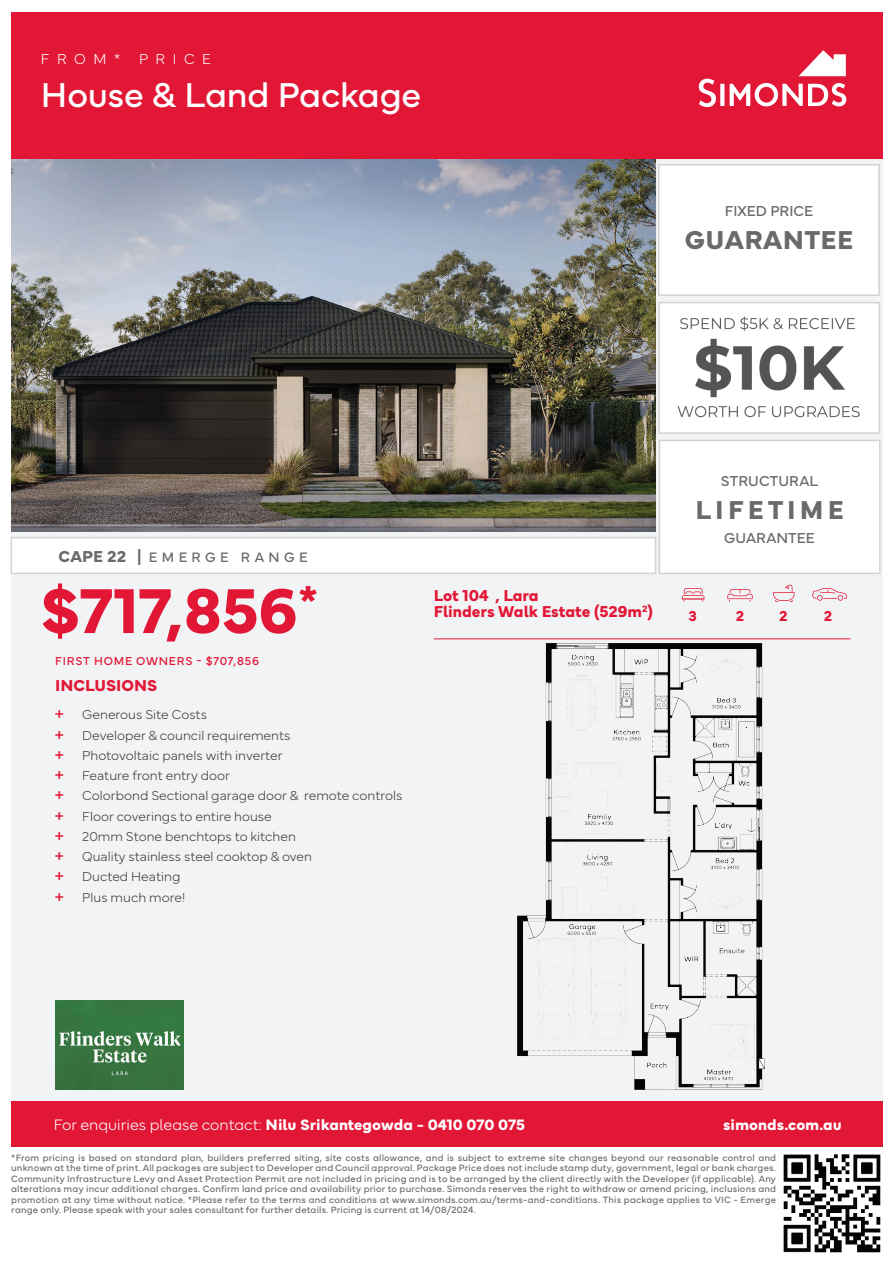
<style>
.page{position:relative;width:893px;height:1263px;background:#fff}
.page>*{position:absolute;margin:0;border:0;box-sizing:border-box;transform-origin:0 0}
.t1{font:700 66px "Mundial";color:#e21736}
.t2{font:36px "Mundial";letter-spacing:-.01em;color:#fff}
.t3{font:700 27px "Mundial";letter-spacing:.02em;color:#696a69}
.t4{font:700 27px "Mundial";letter-spacing:.155em;color:#696a69}
.t5{font:700 16.5px/16.5px "Mundial";color:#e21736}
.t6{font:700 15.75px "Mundial";color:#fff}
.t7{font:15px "Mundial";letter-spacing:.005em;color:#696a69}
.t8{font:100 15px "Mundial";letter-spacing:.505em;color:#fff}
.t9{font:700 15px "Mundial";color:#e21736}
.t10{font:14.25px "Mundial";letter-spacing:.31em;color:#696a69}
.t11{font:100 13.5px/20.2px "Mundial";color:#3e3e3f}
.t12{font:12px "Mundial";letter-spacing:.065em;color:#e21736}
.t13{font:9.6px/10.5px "Mundial";letter-spacing:.015em;color:#6d6e70;text-align:justify}
.s1{font-weight:700;font-size:16.5px}
.s2{font-weight:700;font-size:15px}
.s3{font-weight:400;font-size:15px;color:#e21736}
.s4{font-weight:100}
</style>
<div class="page">
<div style="left:11px;top:54px;width:872px;height:1076px;background:#f2f3f4"></div>
<img style="left:11px;top:158px;width:644px;height:373px">
<img style="left:783px;top:1154px;width:98px;height:99px">
<img style="left:55px;top:1000px;width:129px;height:89px">
<div style="left:11px;top:1101px;width:872px;height:46px;background:#e21736"></div>
<div style="left:658px;top:302px;width:222px;height:132px;border:2px solid #d1d2d4"></div>
<div style="left:659px;top:165px;width:220px;height:130px;background:#fff"></div>
<div style="left:658px;top:164px;width:222px;height:132px;border:2px solid #d1d2d4"></div>
<div style="left:659px;top:440px;width:221px;height:133px;background:#fff"></div>
<div style="left:659px;top:440px;width:222px;height:134px;border:2px solid #d1d2d4"></div>
<div style="left:11px;top:12px;width:872px;height:146px;background:#e21736"></div>
<svg style="left:699px;top:50px;width:147px;height:57px"></svg>
<div style="left:11px;top:537px;width:645px;height:37px;background:#fff;border:2px solid #d1d3d4"></div>
<svg style="left:682px;top:588px;width:22px;height:14px"></svg>
<svg style="left:727px;top:589px;width:26px;height:13px"></svg>
<svg style="left:773px;top:585px;width:22px;height:17px"></svg>
<svg style="left:812px;top:588px;width:35px;height:13px"></svg>
<hr style="left:434px;top:639px;width:416px;height:1px;background:#e21736">
<img style="left:518px;top:643px;width:247px;height:446px">
<img style="left:18px;top:207px;width:115px;height:29px">
<img style="left:18px;top:317px;width:115px;height:29px">
<img style="left:663px;top:305px;width:212px;height:126px">
<h3 class="t8" style="left:41px;top:47px;width:172px">FROM* PRICE</h3>
<h2 class="t2" style="left:41px;top:67px;width:382px">House &amp; Land Package</h2>
<h3 class="t7" style="left:725px;top:199px;width:90px">FIXED PRICE</h3>
<h3 class="t3" style="left:685px;top:218px;width:170px">GUARANTEE</h3>
<h3 class="t10" style="left:59px;top:546px;width:251px"><span class="s1">CAPE 22</span> <span class="s2">|</span> EMERGE RANGE</h3>
<h1 class="t1" style="left:41px;top:559px;width:279px">$717,856<sup>*</sup></h1>
<h3 class="t5" style="left:55px;top:675px;width:104px">INCLUSIONS</h3>
<p class="t11" style="left:55px;top:703px;width:349px"><span class="s3">+</span> Generous Site Costs<br><span class="s3">+</span> Developer &amp; council requirements<br><span class="s3">+</span> Photovoltaic panels with inverter<br><span class="s3">+</span> Feature front entry door<br><span class="s3">+</span> Colorbond Sectional garage door &amp; remote controls <span class="s3">+</span> Floor coverings to entire house<br><span class="s3">+</span> 20mm Stone benchtops to kitchen<br><span class="s3">+</span> Quality stainless steel cooktop &amp; oven<br><span class="s3">+</span> Ducted Heating<br><span class="s3">+</span> Plus much more!</p>
<p class="t12" style="left:55px;top:651px;width:205px">FIRST HOME OWNERS - $707,856</p>
<h3 class="t5" style="left:434px;top:586px;width:221px">Lot 104 , Lara<br>Flinders Walk Estate (529m<sup>2</sup>)</h3>
<h3 class="t7" style="left:721px;top:469px;width:99px">STRUCTURAL</h3>
<h3 class="t4" style="left:696px;top:488px;width:150px">LIFETIME</h3>
<h3 class="t7" style="left:724px;top:526px;width:92px">GUARANTEE</h3>
<h3 class="t9" style="left:688px;top:604px;width:10px">3</h3>
<h3 class="t9" style="left:736px;top:604px;width:10px">2</h3>
<h3 class="t9" style="left:779px;top:604px;width:10px">2</h3>
<h3 class="t9" style="left:824px;top:604px;width:10px">2</h3>
<h3 class="t6" style="left:54px;top:1112px;width:473px"><span class="s4">For enquiries please contact:</span> Nilu Srikantegowda - 0410 070 075</h3>
<h3 class="t6" style="left:723px;top:1112px;width:120px">simonds.com.au</h3>
<p class="t13" style="left:11px;top:1151px;width:766px">*From pricing is based on standard plan, builders preferred siting, site costs allowance, and is subject to extreme site changes beyond our reasonable control and unknown at the time of print. All packages are subject to Developer and Council approval. Package Price does not include stamp duty, government, legal or bank charges.<br>Community Infrastructure Levy and Asset Protection Permit are not included in pricing and is to be arranged by the client directly with the Developer (if applicable). Any alterations may incur additional charges. Confirm land price and availability prior to purchase. Simonds reserves the right to withdraw or amend pricing, inclusions and promotion at any time without notice. *Please refer to the terms and conditions at www.simonds.com.au/terms-and-conditions. This package applies to VIC - Emerge range only. Please speak with your sales consultant for further details. Pricing is current at 14/08/2024.</p>
</div>
